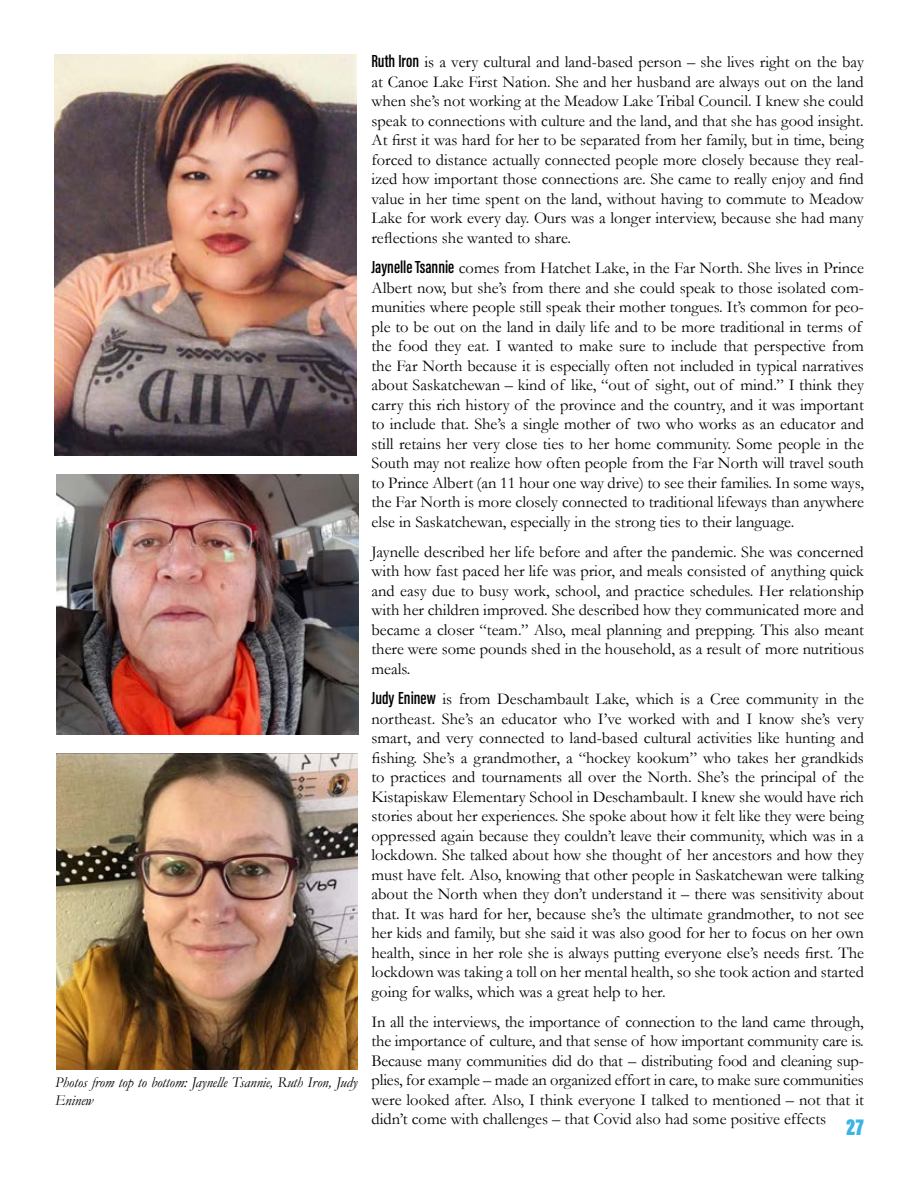
<style>
.page{position:relative;width:918px;height:1188px;background:#fff}
.page>*{position:absolute;margin:0;border:0;box-sizing:border-box;transform-origin:0 0}
.t1{font:24px "Acumin Variable Concept";color:#3cb4e5}
.t2{font:16.5px/19.5px "Garamond";color:#000;text-align:justify}
.t3{font:italic 15px/18px "Garamond";letter-spacing:-.01em;color:#000}
.s1{font-family:"Acumin Variable Concept";font-size:18px}
</style>
<div class="page">
<img style="left:54px;top:54px;width:302px;height:402px">
<img style="left:56px;top:754px;width:301px;height:316px">
<img style="left:56px;top:475px;width:303px;height:259px">
<p class="t3" style="left:55px;top:1073px;width:304px">Photos from top to bottom: Jaynelle Tsannie, Ruth Iron, Judy<br>Eninew</p>
<p class="t2" style="left:372px;top:52px;width:494px"><span class="s1">Ruth Iron</span> is a very cultural and land-based person – she lives right on the bay at Canoe Lake First Nation. She and her husband are always out on the land when she’s not working at the Meadow Lake Tribal Council. I knew she could speak to connections with culture and the land, and that she has good insight.<br>At first it was hard for her to be separated from her family, but in time, being forced to distance actually connected people more closely because they real&shy;ized how important those connections are. She came to really enjoy and find value in her time spent on the land, without having to commute to Meadow Lake for work every day. Ours was a longer interview, because she had many reflections she wanted to share.</p>
<p class="t2" style="left:372px;top:258px;width:494px;text-align:left"><span class="s1">Jaynelle Tsannie</span> comes from Hatchet Lake, in the Far North. She lives in Prince Albert now, but she’s from there and she could speak to those isolated com&shy;munities where people still speak their mother tongues. It’s common for peo&shy;ple to be out on the land in daily life and to be more traditional in terms of the food they eat. I wanted to make sure to include that perspective from the Far North because it is especially often not included in typical narratives about Saskatchewan – kind of like, “out of sight, out of mind.” I think they carry this rich history of the province and the country, and it was important to include that. She’s a single mother of two who works as an educator and still retains her very close ties to her home community. Some people in the South may not realize how often people from the Far North will travel south to Prince Albert (an 11 hour one way drive) to see their families. In some ways, the Far North is more closely connected to traditional lifeways than anywhere else in Saskatchewan, especially in the strong ties to their language.</p>
<p class="t2" style="left:372px;top:542px;width:494px">Jaynelle described her life before and after the pandemic. She was concerned with how fast paced her life was prior, and meals consisted of anything quick and easy due to busy work, school, and practice schedules. Her relationship with her children improved. She described how they communicated more and became a closer “team.” Also, meal planning and prepping. This also meant there were some pounds shed in the household, as a result of more nutritious meals.</p>
<p class="t2" style="left:372px;top:689px;width:494px"><span class="s1">Judy Eninew</span> is from Deschambault Lake, which is a Cree community in the northeast. She’s an educator who I’ve worked with and I know she’s very smart, and very connected to land-based cultural activities like hunting and fishing. She’s a grandmother, a “hockey kookum” who takes her grandkids to practices and tournaments all over the North. She’s the principal of the Kistapiskaw Elementary School in Deschambault. I knew she would have rich stories about her experiences. She spoke about how it felt like they were being oppressed again because they couldn’t leave their community, which was in a lockdown. She talked about how she thought of her ancestors and how they must have felt. Also, knowing that other people in Saskatchewan were talking about the North when they don’t understand it – there was sensitivity about that. It was hard for her, because she’s the ultimate grandmother, to not see her kids and family, but she said it was also good for her to focus on her own health, since in her role she is always putting everyone else’s needs first. The lockdown was taking a toll on her mental health, so she took action and started going for walks, which was a great help to her.</p>
<p class="t2" style="left:372px;top:1012px;width:494px">In all the interviews, the importance of connection to the land came through, the importance of culture, and that sense of how important community care is.<br>Because many communities did do that – distributing food and cleaning sup&shy;plies, for example – made an organized effort in care, to make sure communities were looked after. Also, I think everyone I talked to mentioned – not that it didn’t come with challenges – that Covid also had some positive effects</p>
<h1 class="t1" style="left:847px;top:1111px;width:19px">27</h1>
</div>
